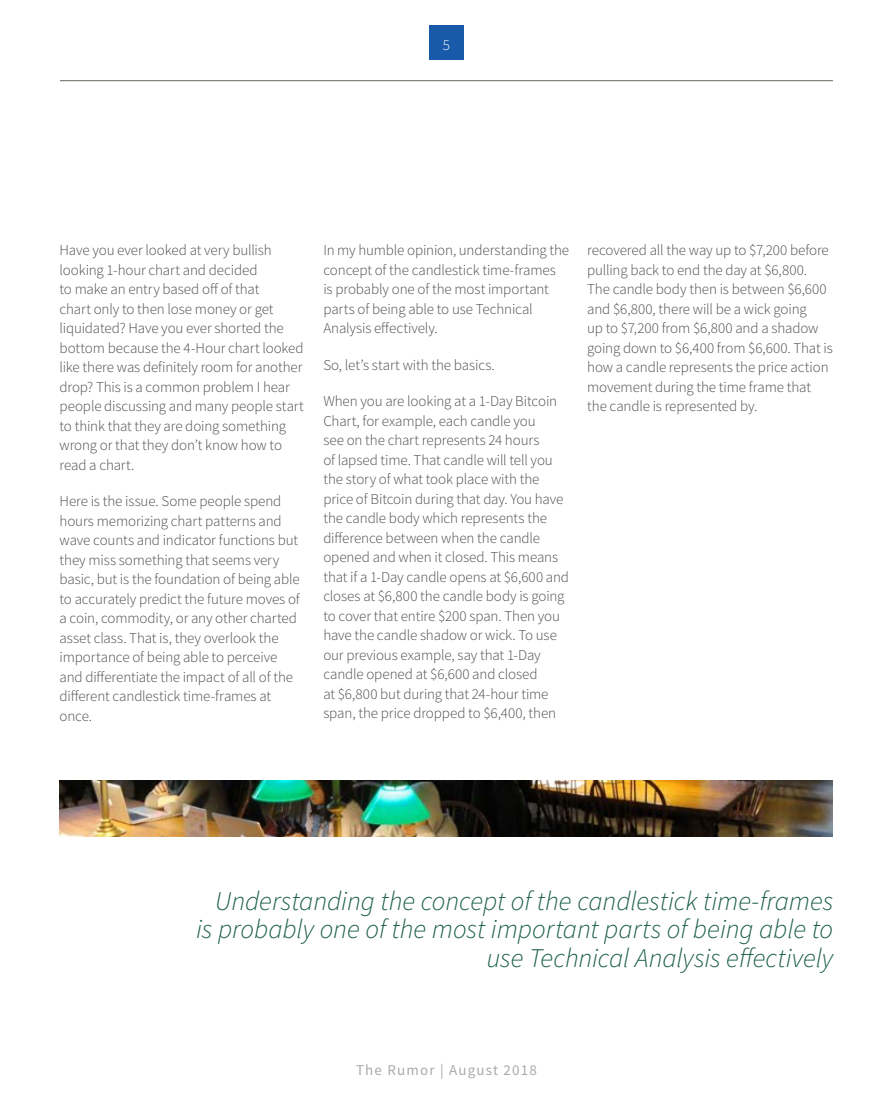
<style>
.page{position:relative;width:893px;height:1106px;background:#fff}
.page>*{position:absolute;margin:0;border:0;box-sizing:border-box;transform-origin:0 0}
.t1{font:italic 300 27px/28.5px "Source Sans Pro";color:#1c6045;text-align:right}
.t2{font:300 15px/19.5px "Source Sans Pro";letter-spacing:-.01em;color:#4b4d4d}
.t3{font:15px "Source Sans Pro";letter-spacing:.08em;color:#aaaaab}
.t4{font:300 15px "Source Sans Pro";color:#fff}
</style>
<div class="page">
<div style="left:429px;top:26px;width:35px;height:34px;background:#1859a9"></div>
<hr style="left:60px;top:80px;width:773px;height:1px;background:#73776c">
<img style="left:60px;top:781px;width:773px;height:55px">
<p class="t4" style="left:443px;top:35px;width:9px">5</p>
<p class="t2" style="left:60px;top:240px;width:246px">Have you ever looked at very bullish looking 1-hour chart and decided<br>to make an entry based off of that<br>chart only to then lose money or get liquidated? Have you ever shorted the bottom because the 4-Hour chart looked like there was definitely room for another drop? This is a common problem I hear people discussing and many people start to think that they are doing something wrong or that they don’t know how to read a chart.</p>
<p class="t2" style="left:60px;top:491px;width:242px">Here is the issue. Some people spend hours memorizing chart patterns and wave counts and indicator functions but they miss something that seems very basic, but is the foundation of being able to accurately predict the future moves of a coin, commodity, or any other charted asset class. That is, they overlook the importance of being able to perceive and differentiate the impact of all of the different candlestick time-frames at once.</p>
<p class="t2" style="left:323px;top:240px;width:247px">In my humble opinion, understanding the concept of the candlestick time-frames<br>is probably one of the most important parts of being able to use Technical Analysis effectively.</p>
<p class="t2" style="left:323px;top:355px;width:173px">So, let’s start with the basics.</p>
<p class="t2" style="left:323px;top:391px;width:247px">When you are looking at a 1-Day Bitcoin Chart, for example, each candle you<br>see on the chart represents 24 hours<br>of lapsed time. That candle will tell you the story of what took place with the price of Bitcoin during that day. You have the candle body which represents the difference between when the candle opened and when it closed. This means that if a 1-Day candle opens at $6,600 and closes at $6,800 the candle body is going to cover that entire $200 span. Then you have the candle shadow or wick. To use our previous example, say that 1-Day candle opened at $6,600 and closed<br>at $6,800 but during that 24-hour time span, the price dropped to $6,400, then</p>
<p class="t2" style="left:587px;top:240px;width:247px">recovered all the way up to $7,200 before pulling back to end the day at $6,800.<br>The candle body then is between $6,600 and $6,800, there will be a wick going<br>up to $7,200 from $6,800 and a shadow going down to $6,400 from $6,600. That is how a candle represents the price action movement during the time frame that the candle is represented by.</p>
<h1 class="t1" style="left:196px;top:886px;width:639px">Understanding the concept of the candlestick time-frames is probably one of the most important parts of being able to use Technical Analysis effectively</h1>
<p class="t3" style="left:356px;top:1060px;width:182px">The Rumor | August 2018</p>
</div>
